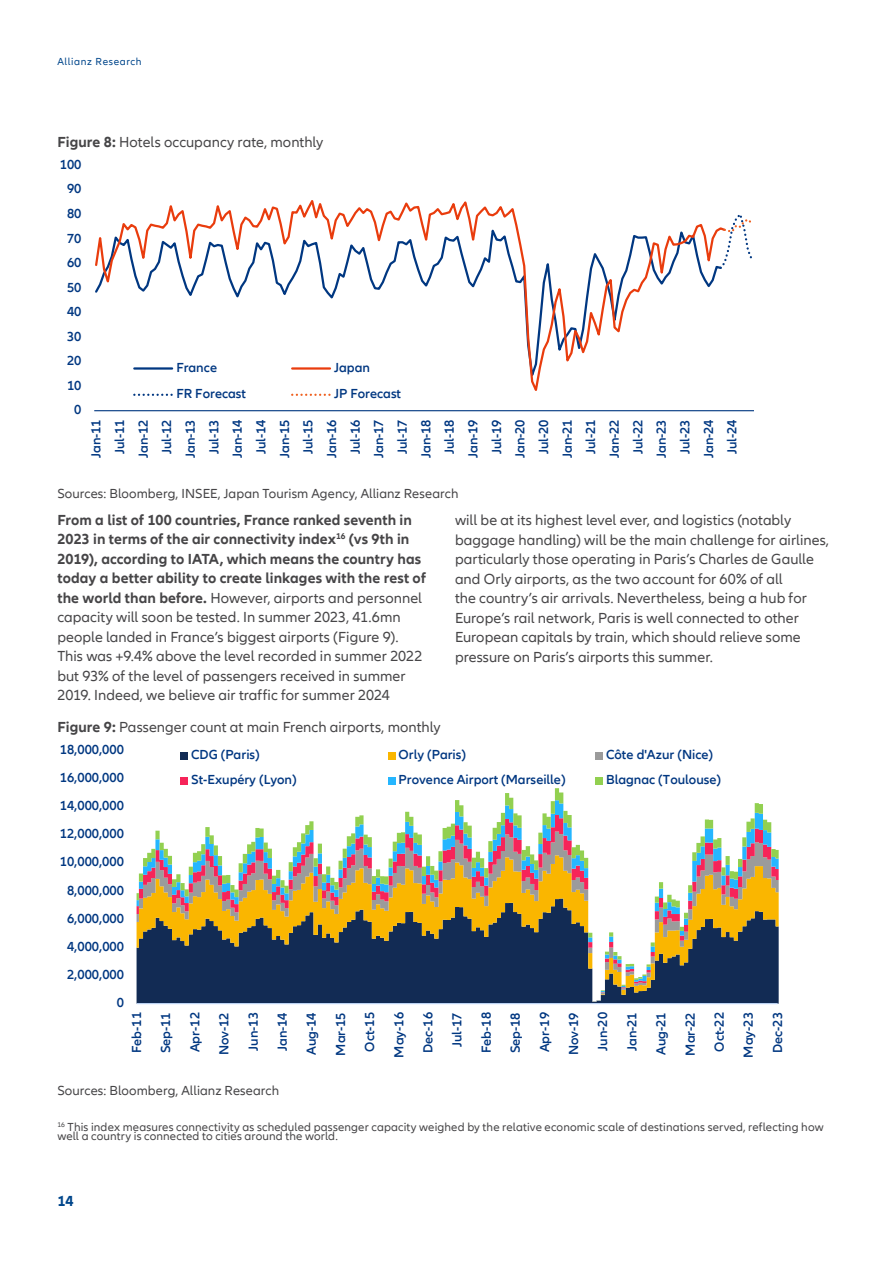
<style>
.page{position:relative;width:893px;height:1263px;background:#fff}
.page>*{position:absolute;margin:0;border:0;box-sizing:border-box;transform-origin:0 0}
.t1{font:15px/19.5px "Allianz Neo";letter-spacing:.005em;color:#464547}
.t2{font:700 15px "Allianz Neo";color:#00468b}
.t3{font:600 13.5px/23.5px "Allianz Neo";letter-spacing:-.005em;color:#003781;text-align:center}
.t4{font:13.5px "Allianz Neo";letter-spacing:.01em;color:#464547}
.t5{font:12px/9px "Allianz Neo";letter-spacing:.01em;color:#464547}
.t6{font:10.5px "Allianz Neo";letter-spacing:.06em;color:#00468b}
.s1{font-weight:700}
</style>
<div class="page">
<hr style="left:94px;top:410px;width:660px;height:1px;background:#003781">
<svg style="left:95px;top:200px;width:622px;height:196px"></svg>
<svg style="left:717px;top:215px;width:35px;height:55px"></svg>
<hr style="left:134px;top:367px;width:38px;height:3px;background:#003781">
<hr style="left:292px;top:367px;width:38px;height:3px;background:#e93c0d">
<svg style="left:134px;top:394px;width:38px;height:2px"></svg>
<svg style="left:292px;top:394px;width:38px;height:2px"></svg>
<svg style="left:137px;top:788px;width:642px;height:214px"></svg>
<hr style="left:137px;top:1003px;width:641px;height:1px;background:#c6deff">
<div style="left:180px;top:752px;width:8px;height:7px;background:#122b54"></div>
<div style="left:388px;top:752px;width:7px;height:7px;background:#fab600"></div>
<div style="left:595px;top:752px;width:8px;height:7px;background:#9b9b9b"></div>
<div style="left:180px;top:777px;width:8px;height:7px;background:#f62459"></div>
<div style="left:388px;top:777px;width:7px;height:7px;background:#25b6ff"></div>
<div style="left:595px;top:777px;width:8px;height:7px;background:#92d050"></div>
<p class="t6" style="left:57px;top:56px;width:86px">Allianz Research</p>
<p class="t1" style="left:57px;top:133px;width:268px"><span class="s1">Figure 8:</span> Hotels occupancy rate, monthly</p>
<p class="t3" style="left:60px;top:153px;width:23px">100</p>
<p class="t3" style="left:67px;top:177px;width:16px">90</p>
<p class="t3" style="left:67px;top:202px;width:16px">80</p>
<p class="t3" style="left:67px;top:227px;width:16px">70</p>
<p class="t3" style="left:67px;top:251px;width:16px">60</p>
<p class="t3" style="left:67px;top:276px;width:16px">50</p>
<p class="t3" style="left:67px;top:300px;width:16px">40</p>
<p class="t3" style="left:67px;top:325px;width:16px">30</p>
<p class="t3" style="left:67px;top:349px;width:16px">20</p>
<p class="t3" style="left:67px;top:374px;width:16px">10</p>
<p class="t3" style="left:74px;top:398px;width:9px">0</p>
<p class="t3" style="left:176px;top:356px;width:42px">France</p>
<p class="t3" style="left:334px;top:356px;width:37px">Japan</p>
<p class="t3" style="left:176px;top:382px;width:71px">FR Forecast</p>
<p class="t3" style="left:334px;top:382px;width:68px">JP Forecast</p>
<p class="t3" style="left:85px;top:458px;width:40px;rotate:-90deg">Jan-11<br>Jul-11<br>Jan-12<br>Jul-12<br>Jan-13<br>Jul-13<br>Jan-14<br>Jul-14<br>Jan-15<br>Jul-15<br>Jan-16<br>Jul-16<br>Jan-17<br>Jul-17<br>Jan-18<br>Jul-18<br>Jan-19<br>Jul-19<br>Jan-20<br>Jul-20<br>Jan-21<br>Jul-21<br>Jan-22<br>Jul-22<br>Jan-23<br>Jul-23<br>Jan-24<br>Jul-24</p>
<p class="t4" style="left:57px;top:486px;width:402px">Sources: Bloomberg, INSEE, Japan Tourism Agency, Allianz Research</p>
<p class="t1" style="left:57px;top:510px;width:370px"><span class="s1">From a list of 100 countries, France ranked seventh in 2023 in terms of the air connectivity index</span><sup>16</sup> <span class="s1">(vs 9th in 2019), according to IATA, which means the country has today a better ability to create linkages with the rest of the world than before.</span> However, airports and personnel capacity will soon be tested. In summer 2023, 41.6mn people landed in France’s biggest airports (Figure 9).<br>This was +9.4% above the level recorded in summer 2022 but 93% of the level of passengers received in summer 2019. Indeed, we believe air traffic for summer 2024</p>
<p class="t1" style="left:455px;top:511px;width:376px">will be at its highest level ever, and logistics (notably baggage handling) will be the main challenge for airlines, particularly those operating in Paris’s Charles de Gaulle and Orly airports, as the two account for 60% of all<br>the country’s air arrivals. Nevertheless, being a hub for Europe’s rail network, Paris is well connected to other European capitals by train, which should relieve some pressure on Paris’s airports this summer.</p>
<p class="t1" style="left:57px;top:718px;width:385px"><span class="s1">Figure 9:</span> Passenger count at main French airports, monthly</p>
<p class="t3" style="left:60px;top:738px;width:66px">18,000,000</p>
<p class="t3" style="left:60px;top:766px;width:66px">16,000,000</p>
<p class="t3" style="left:60px;top:794px;width:66px">14,000,000</p>
<p class="t3" style="left:60px;top:822px;width:66px">12,000,000</p>
<p class="t3" style="left:60px;top:850px;width:66px">10,000,000</p>
<p class="t3" style="left:67px;top:879px;width:58px">8,000,000</p>
<p class="t3" style="left:67px;top:907px;width:58px">6,000,000</p>
<p class="t3" style="left:67px;top:935px;width:58px">4,000,000</p>
<p class="t3" style="left:67px;top:963px;width:58px">2,000,000</p>
<p class="t3" style="left:117px;top:991px;width:9px">0</p>
<p class="t3" style="left:191px;top:743px;width:70px">CDG (Paris)</p>
<p class="t3" style="left:399px;top:743px;width:69px">Orly (Paris)</p>
<p class="t3" style="left:606px;top:743px;width:109px">Côte d'Azur (Nice)</p>
<p class="t3" style="left:191px;top:768px;width:107px">St-Exupéry (Lyon)</p>
<p class="t3" style="left:399px;top:768px;width:168px">Provence Airport (Marseille)</p>
<p class="t3" style="left:606px;top:768px;width:117px">Blagnac (Toulouse)</p>
<p class="t3" style="left:122px;top:1058px;width:47px;line-height:29.1px;text-align:right;rotate:-90deg">Feb-11<br>Sep-11<br>Apr-12<br>Nov-12<br>Jun-13<br>Jan-14<br>Aug-14<br>Mar-15<br>Oct-15<br>May-16<br>Dec-16<br>Jul-17<br>Feb-18<br>Sep-18<br>Apr-19<br>Nov-19<br>Jun-20<br>Jan-21<br>Aug-21<br>Mar-22<br>Oct-22<br>May-23<br>Dec-23</p>
<p class="t4" style="left:57px;top:1083px;width:223px">Sources: Bloomberg, Allianz Research</p>
<p class="t5" style="left:57px;top:1123px;width:768px"><sup>16</sup> This index measures connectivity as scheduled passenger capacity weighed by the relative economic scale of destinations served, reflecting how well a country is connected to cities around the world.</p>
<p class="t2" style="left:57px;top:1192px;width:18px">14</p>
</div>
